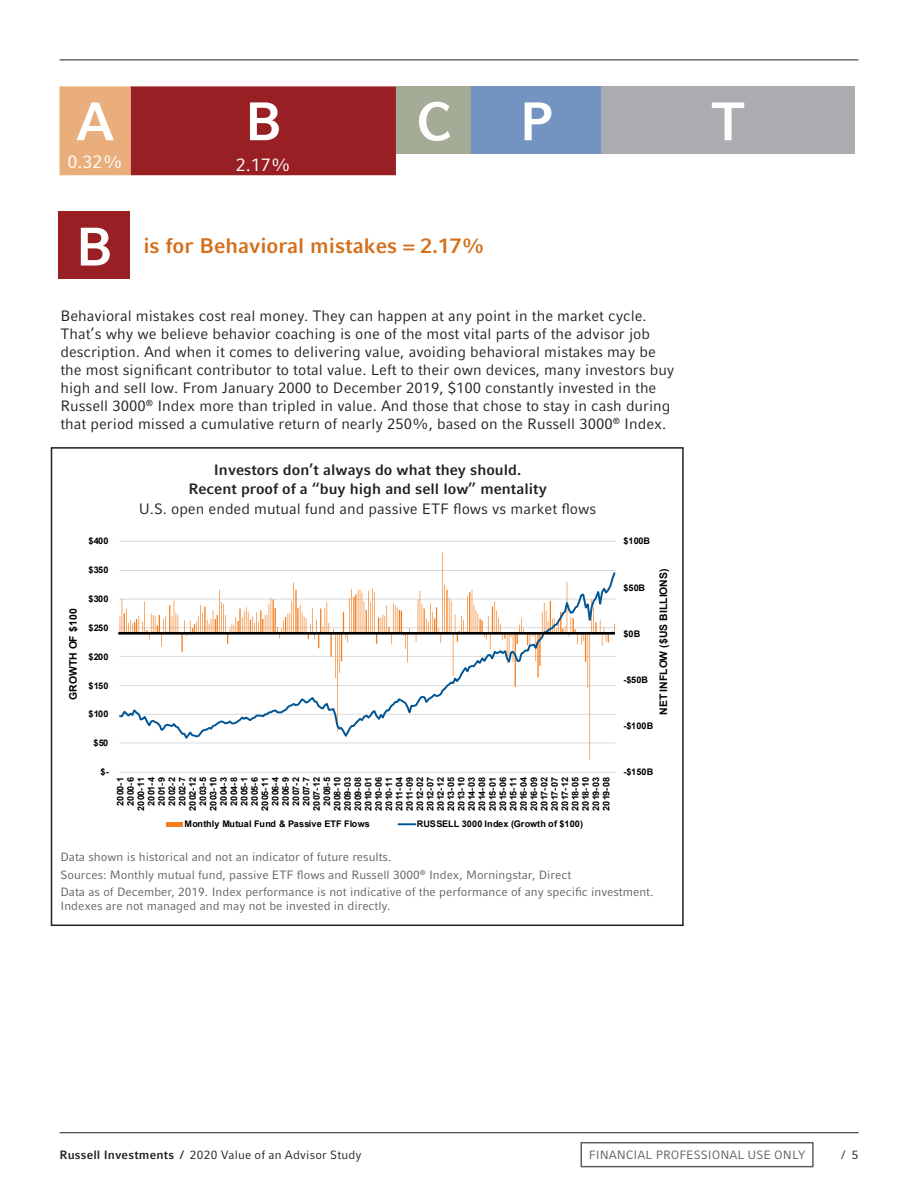
<style>
.page{position:relative;width:918px;height:1188px;background:#fff}
.page>*{position:absolute;margin:0;border:0;box-sizing:border-box;transform-origin:0 0}
.t1{font:700 54px "Compatil Fact LT Pro";color:#fff}
.t2{font:700 21px "Compatil Fact LT Pro";color:#d46e19}
.t3{font:18px "Compatil Fact LT Pro";color:#fff}
.t4{font:15px/18px "Compatil Fact LT Pro";color:#231f20}
.t5{font:700 15px/19.5px "Compatil Fact LT Pro";color:#231f20;text-align:center}
.t6{font:12px/17.5px "Compatil Fact LT Pro";color:#5f5f62}
.t7{font:12px "Compatil Fact LT Pro";letter-spacing:.015em;color:#231f20}
.t8{font:700 10.35px "Arial";letter-spacing:.015em;color:#000}
.t9{font:700 9.15px/10.4px "Arial";letter-spacing:.015em;color:#000;text-align:center}
.s1{font-weight:700}
</style>
<div class="page">
<div style="left:580px;top:1142px;width:234px;height:25px;border:2px solid #5f5f62"></div>
<div style="left:51px;top:447px;width:633px;height:479px;border:2px solid #231f20"></div>
<svg style="left:60px;top:86px;width:336px;height:89px;background:#aa4038"></svg>
<div style="left:396px;top:86px;width:76px;height:68px;background:#a4ac98"></div>
<div style="left:472px;top:86px;width:129px;height:68px;background:#7393c1"></div>
<div style="left:601px;top:86px;width:254px;height:68px;background:#abacb0"></div>
<div style="left:59px;top:212px;width:71px;height:67px;background:#981f23"></div>
<hr style="left:119px;top:743px;width:497px;height:1px;background:#d9d9d9">
<hr style="left:119px;top:570px;width:497px;height:1px;background:#d9d9d9">
<hr style="left:119px;top:541px;width:497px;height:1px;background:#d9d9d9">
<svg style="left:120px;top:553px;width:495px;height:207px"></svg>
<hr style="left:119px;top:772px;width:497px;height:1px;background:#d9d9d9">
<svg style="left:119px;top:571px;width:497px;height:170px"></svg>
<div style="left:166px;top:822px;width:17px;height:5px;background:#f57e20"></div>
<svg style="left:398px;top:823px;width:17px;height:2px"></svg>
<hr style="left:118px;top:632px;width:497px;height:3px;background:#000">
<hr style="left:60px;top:1132px;width:799px;height:1px;background:#231f20">
<hr style="left:60px;top:60px;width:798px;height:1px;background:#231f20">
<h1 class="t1" style="left:76px;top:90px;width:40px">A</h1>
<h1 class="t1" style="left:245px;top:90px;width:39px">B</h1>
<h1 class="t1" style="left:416px;top:90px;width:139px">C P</h1>
<h1 class="t1" style="left:711px;top:90px;width:36px">T</h1>
<p class="t3" style="left:68px;top:151px;width:57px">0.32%</p>
<p class="t3" style="left:236px;top:155px;width:57px">2.17%</p>
<h1 class="t1" style="left:75px;top:215px;width:39px">B</h1>
<h2 class="t2" style="left:143px;top:234px;width:343px">is for Behavioral mistakes = 2.17%</h2>
<p class="t4" style="left:60px;top:307px;width:616px">Behavioral mistakes cost real money. They can happen at any point in the market cycle.<br>That’s why we believe behavior coaching is one of the most vital parts of the advisor job description. And when it comes to delivering value, avoiding behavioral mistakes may be the most significant contributor to total value. Left to their own devices, many investors buy high and sell low. From January 2000 to December 2019, $100 constantly invested in the Russell 3000<sup>®</sup> Index more than tripled in value. And those that chose to stay in cash during that period missed a cumulative return of nearly 250%, based on the Russell 3000<sup>®</sup> Index.</p>
<p class="t5" style="left:188px;top:460px;width:360px">Investors don’t always do what they should.<br>Recent proof of a “buy high and sell low” mentality</p>
<p class="t4" style="left:139px;top:500px;width:459px">U.S. open ended mutual fund and passive ETF flows vs market flows</p>
<p class="t8" style="left:66px;top:700px;width:93px;rotate:-90deg">GROWTH OF $100</p>
<p class="t9" style="left:88px;top:536px;width:22px">$400</p>
<p class="t9" style="left:88px;top:565px;width:22px">$350</p>
<p class="t9" style="left:88px;top:594px;width:22px">$300</p>
<p class="t9" style="left:88px;top:623px;width:22px">$250</p>
<p class="t9" style="left:88px;top:652px;width:22px">$200</p>
<p class="t9" style="left:88px;top:680px;width:22px">$150</p>
<p class="t9" style="left:88px;top:709px;width:22px">$100</p>
<p class="t9" style="left:94px;top:738px;width:16px">$50</p>
<p class="t9" style="left:623px;top:536px;width:28px">$100B</p>
<p class="t9" style="left:623px;top:582px;width:23px">$50B</p>
<p class="t9" style="left:623px;top:629px;width:18px">$0B</p>
<p class="t9" style="left:623px;top:675px;width:26px">-$50B</p>
<p class="t8" style="left:656px;top:715px;width:148px;rotate:-90deg">NET INFLOW ($US BILLIONS)</p>
<p class="t9" style="left:623px;top:721px;width:31px">-$100B</p>
<p class="t9" style="left:623px;top:767px;width:31px">-$150B</p>
<p class="t9" style="left:101px;top:767px;width:10px">$-</p>
<p class="t9" style="left:115px;top:811px;width:35px;rotate:-90deg">2000-1<br>2000-6<br>2000-11<br>2001-4<br>2001-9<br>2002-2<br>2002-7<br>2002-12<br>2003-5<br>2003-10<br>2004-3<br>2004-8<br>2005-1<br>2005-6<br>2005-11<br>2006-4<br>2006-9<br>2007-2<br>2007-7<br>2007-12<br>2008-5<br>2008-10<br>2009-03<br>2009-08<br>2010-01<br>2010-06<br>2010-11<br>2011-04<br>2011-09<br>2012-02<br>2012-07<br>2012-12<br>2013-05<br>2013-10<br>2014-03<br>2014-08<br>2015-01<br>2015-06<br>2015-11<br>2016-04<br>2016-09<br>2017-02<br>2017-07<br>2017-12<br>2018-05<br>2018-10<br>2019-03<br>2019-08</p>
<p class="t9" style="left:185px;top:819px;width:187px">Monthly Mutual Fund &amp; Passive ETF Flows</p>
<p class="t9" style="left:417px;top:819px;width:168px">RUSSELL 3000 Index (Growth of $100)</p>
<p class="t6" style="left:60px;top:848px;width:594px">Data shown is historical and not an indicator of future results.<br>Sources: Monthly mutual fund, passive ETF flows and Russell 3000<sup>®</sup> Index, Morningstar, Direct<br>Data as of December, 2019. Index performance is not indicative of the performance of any specific investment.</p>
<p class="t6" style="left:60px;top:897px;width:332px">Indexes are not managed and may not be invested in directly.</p>
<p class="t7" style="left:60px;top:1147px;width:304px"><span class="s1">Russell Investments /</span> 2020 Value of an Advisor Study</p>
<p class="t7" style="left:841px;top:1147px;width:19px">/ 5</p>
<p class="t6" style="left:589px;top:1146px;width:218px">FINANCIAL PROFESSIONAL USE ONLY</p>
</div>
